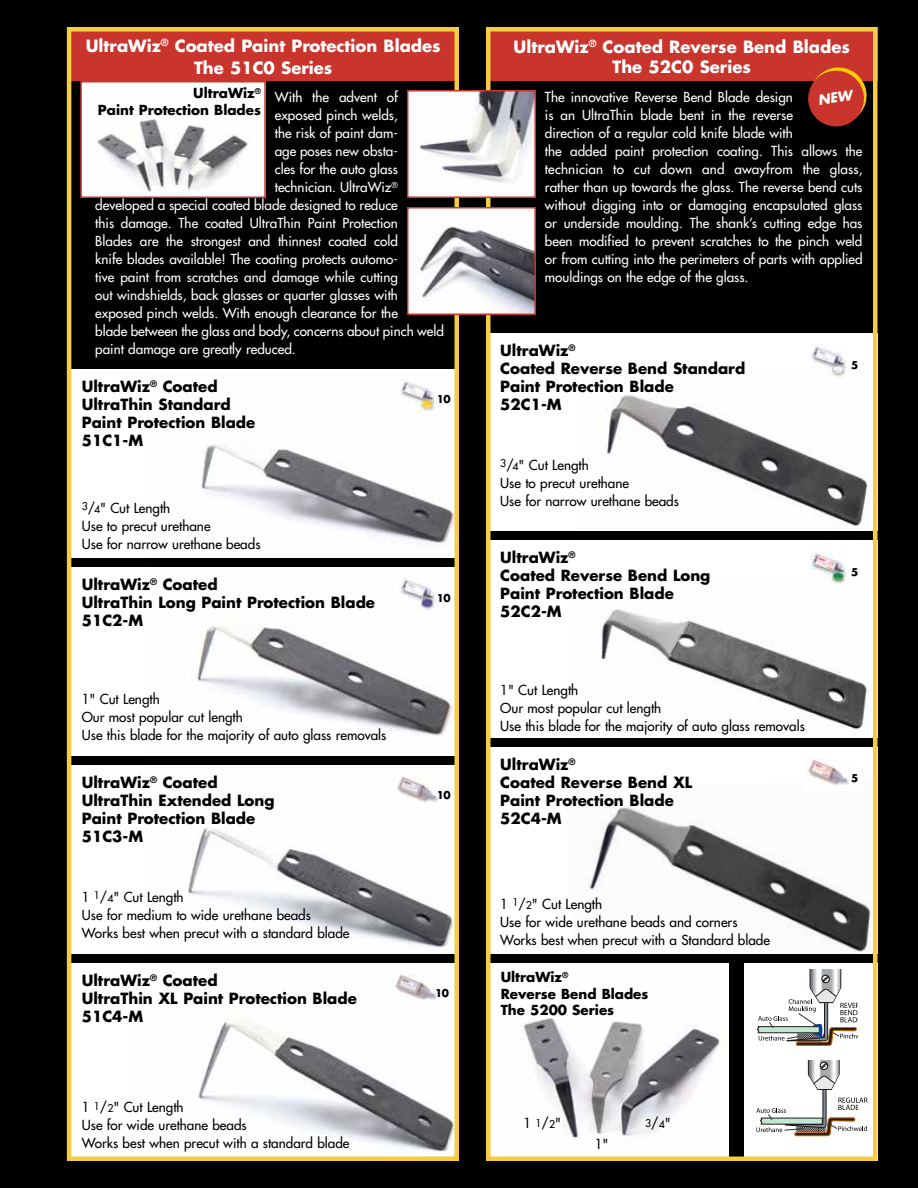
<style>
.page{position:relative;width:918px;height:1188px;background:#000}
.page>*{position:absolute;margin:0;border:0;box-sizing:border-box;transform-origin:0 0}
.t1{font:700 16.5px/22.5px "Futura";color:#fff;text-align:center}
.t2{font:700 15px/18px "Futura";color:#000}
.t3{font:13.5px/18px "Futura";color:#fff}
.t4{font:13.5px/18px "Futura";color:#000}
.t5{font:700 13.5px/16.2px "Futura";color:#000;text-align:right}
.t6{font:700 10.5px "Futura";letter-spacing:-.05em;color:#000}
.t7{font:10.5px "Futura";color:#000}
.s1{font-size:10.5px}
.s2{font-size:13.5px}
</style>
<div class="page">
<div style="left:68px;top:27px;width:391px;height:54px;background:#c9342c"></div>
<div style="left:486px;top:27px;width:392px;height:54px;background:#c9342c"></div>
<div style="left:68px;top:567px;width:391px;height:189px;background:#fff"></div>
<img style="left:197px;top:590px;width:256px;height:146px">
<div style="left:486px;top:540px;width:392px;height:198px;background:#fff"></div>
<img style="left:600px;top:584px;width:268px;height:146px">
<div style="left:68px;top:765px;width:391px;height:189px;background:#fff"></div>
<img style="left:188px;top:776px;width:266px;height:172px">
<div style="left:486px;top:747px;width:392px;height:207px;background:#fff"></div>
<img style="left:588px;top:807px;width:284px;height:146px">
<div style="left:68px;top:963px;width:391px;height:198px;background:#fff"></div>
<img style="left:198px;top:974px;width:256px;height:178px">
<img style="left:394px;top:777px;width:46px;height:28px">
<img style="left:393px;top:975px;width:45px;height:28px">
<img style="left:400px;top:579px;width:37px;height:31px">
<div style="left:68px;top:369px;width:389px;height:189px;background:#fff"></div>
<img style="left:201px;top:391px;width:253px;height:156px">
<div style="left:486px;top:333px;width:392px;height:198px;background:#fff"></div>
<img style="left:606px;top:377px;width:262px;height:149px">
<img style="left:400px;top:380px;width:37px;height:31px">
<img style="left:811px;top:346px;width:35px;height:31px">
<img style="left:811px;top:552px;width:35px;height:32px">
<div style="left:81px;top:82px;width:184px;height:115px;background:#fff"></div>
<img style="left:97px;top:116px;width:151px;height:76px">
<div style="left:80px;top:81px;width:186px;height:117px;border:2px solid #c9342c"></div>
<img style="left:491px;top:964px;width:237px;height:192px">
<img style="left:805px;top:760px;width:44px;height:26px">
<div style="left:744px;top:963px;width:134px;height:198px;background:#fff"></div>
<svg style="left:757px;top:970px;width:100px;height:76px"></svg>
<svg style="left:756px;top:1061px;width:112px;height:75px"></svg>
<div style="left:67px;top:27px;width:392px;height:1134px;border:4px solid #f6cc42"></div>
<div style="left:486px;top:27px;width:392px;height:1134px;border:4px solid #f6cc42"></div>
<img style="left:410px;top:93px;width:123px;height:102px">
<div style="left:407px;top:90px;width:129px;height:108px;border:2px solid #c9342c"></div>
<img style="left:410px;top:210px;width:123px;height:102px">
<div style="left:407px;top:207px;width:129px;height:108px;border:2px solid #c9342c"></div>
<svg style="left:808px;top:67px;width:59px;height:60px"></svg>
<p class="t1" style="left:86px;top:34px;width:356px">UltraWiz<sup>®</sup> Coated Paint Protection Blades<br>The 51C0 Series</p>
<p class="t1" style="left:514px;top:36px;width:338px;line-height:19.8px">UltraWiz<sup>®</sup> Coated Reverse Bend Blades<br>The 52C0 Series</p>
<p class="t5" style="left:98px;top:85px;width:165px">UltraWiz<sup>®<br></sup>Paint Protection Blades</p>
<p class="t3" style="left:275px;top:88px;width:125px">With the advent of</p>
<p class="t3" style="left:275px;top:106px;width:125px">exposed pinch welds,</p>
<p class="t3" style="left:275px;top:124px;width:125px">the risk of paint dam-</p>
<p class="t3" style="left:275px;top:142px;width:125px">age poses new obsta-</p>
<p class="t3" style="left:275px;top:160px;width:125px">cles for the auto glass</p>
<p class="t3" style="left:275px;top:178px;width:125px">technician. UltraWiz<sup>®</sup></p>
<p class="t3" style="left:95px;top:196px;width:304px">developed a special coated blade designed to reduce</p>
<p class="t3" style="left:95px;top:214px;width:304px">this damage. The coated UltraThin Paint Protection</p>
<p class="t3" style="left:95px;top:232px;width:304px">Blades are the strongest and thinnest coated cold</p>
<p class="t3" style="left:95px;top:250px;width:304px">knife blades available! The coating protects automo-</p>
<p class="t3" style="left:95px;top:268px;width:304px">tive paint from scratches and damage while cutting</p>
<p class="t3" style="left:95px;top:286px;width:304px">out windshields, back glasses or quarter glasses with</p>
<p class="t3" style="left:95px;top:304px;width:304px">exposed pinch welds. With enough clearance for the</p>
<p class="t3" style="left:95px;top:322px;width:350px">blade between the glass and body, concerns about pinch weld</p>
<p class="t3" style="left:95px;top:340px;width:202px">paint damage are greatly reduced.</p>
<p class="t2" style="left:82px;top:376px;width:175px">UltraWiz<sup>®</sup> Coated<br>UltraThin Standard<br>Paint Protection Blade<br>51C1-M</p>
<p class="t4" style="left:82px;top:499px;width:180px"><sup>3</sup>/<span class="s1">4</span>" Cut Length<br>Use to precut urethane<br>Use for narrow urethane beads</p>
<p class="t2" style="left:82px;top:574px;width:295px">UltraWiz<sup>®</sup> Coated<br>UltraThin Long Paint Protection Blade<br>51C2-M</p>
<p class="t4" style="left:82px;top:690px;width:306px">1" Cut Length<br>Our most popular cut length<br>Use this blade for the majority of auto glass removals</p>
<p class="t2" style="left:82px;top:772px;width:194px">UltraWiz<sup>®</sup> Coated<br>UltraThin Extended Long<br>Paint Protection Blade<br>51C3-M</p>
<p class="t4" style="left:82px;top:888px;width:269px">1 <sup>1</sup>/<span class="s1">4</span>" Cut Length<br>Use for medium to wide urethane beads<br>Works best when precut with a standard blade</p>
<p class="t2" style="left:82px;top:970px;width:277px">UltraWiz<sup>®</sup> Coated<br>UltraThin XL Paint Protection Blade<br>51C4-M</p>
<p class="t4" style="left:82px;top:1097px;width:269px">1 <span class="s1">1</span>/<span class="s1">2</span>" Cut Length<br>Use for wide urethane beads<br>Works best when precut with a standard blade</p>
<p class="t6" style="left:437px;top:392px;width:15px">10</p>
<p class="t6" style="left:437px;top:591px;width:15px">10</p>
<p class="t6" style="left:437px;top:788px;width:15px">10</p>
<p class="t6" style="left:435px;top:986px;width:15px">10</p>
<p class="t3" style="left:545px;top:88px;width:319px">The innovative Reverse Bend Blade design<br>is an UltraThin blade bent in the reverse<br>direction of a regular cold knife blade with<br>the added paint protection coating. This allows the technician to cut down and awayfrom the glass, rather than up towards the glass. The reverse bend cuts without digging into or damaging encapsulated glass or underside moulding. The shank’s cutting edge has been modified to prevent scratches to the pinch weld or from cutting into the perimeters of parts with applied mouldings on the edge of the glass.</p>
<p class="t2" style="left:500px;top:340px;width:247px">UltraWiz<sup>®<br></sup>Coated Reverse Bend Standard<br>Paint Protection Blade<br>52C1-M</p>
<p class="t4" style="left:500px;top:456px;width:180px"><sup>3</sup>/<span class="s1">4</span>" Cut Length<br>Use to precut urethane<br>Use for narrow urethane beads</p>
<p class="t2" style="left:500px;top:547px;width:212px">UltraWiz<sup>®<br></sup>Coated Reverse Bend Long<br>Paint Protection Blade<br>52C2-M</p>
<p class="t4" style="left:500px;top:681px;width:306px">1" Cut Length<br>Our most popular cut length<br>Use this blade for the majority of auto glass removals</p>
<p class="t2" style="left:500px;top:754px;width:194px">UltraWiz<sup>®<br></sup>Coated Reverse Bend XL<br>Paint Protection Blade<br>52C4-M</p>
<p class="t4" style="left:500px;top:895px;width:271px">1 <sup>1</sup>/<span class="s1">2</span>" Cut Length<br>Use for wide urethane beads and corners<br>Works best when precut with a Standard blade</p>
<p class="t5" style="left:501px;top:969px;width:149px;text-align:left">UltraWiz<sup>®<br></sup>Reverse Bend Blades<br>The 5200 Series</p>
<p class="t4" style="left:524px;top:1114px;width:39px">1 <span class="s1">1</span>/<span class="s1">2</span>"</p>
<p class="t4" style="left:595px;top:1135px;width:15px">1"</p>
<p class="t7" style="left:645px;top:1117px;width:27px">3<span class="s2">/</span>4<span class="s2">"</span></p>
<p class="t6" style="left:851px;top:358px;width:9px">5</p>
<p class="t6" style="left:851px;top:565px;width:9px">5</p>
<p class="t6" style="left:851px;top:771px;width:9px">5</p>
</div>
